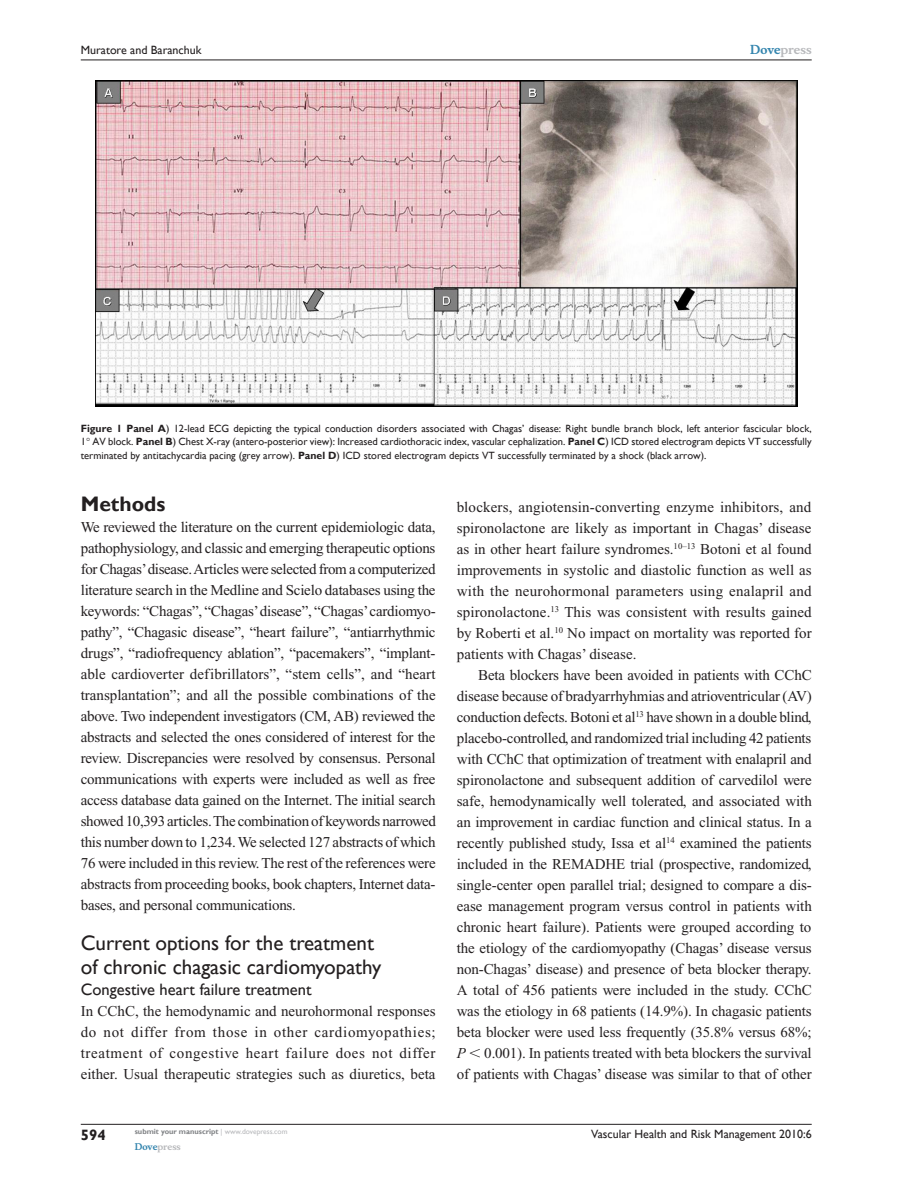
<style>
.page{position:relative;width:918px;height:1188px;background:#fff}
.page>*{position:absolute;margin:0;border:0;box-sizing:border-box;transform-origin:0 0}
.t1{font:21px/24px "Gill Sans";color:#231f20}
.t2{font:700 21px "Gill Sans";color:#231f20}
.t3{font:16.5px "Gill Sans";color:#231f20}
.t4{font:15px/21px "Times New Roman";letter-spacing:-.01em;color:#231f20;text-align:justify}
.t5{font:700 15px "Gill Sans";color:#231f20}
.t6{font:12px "Gill Sans";color:#231f20}
.t7{font:700 12px "Musee";color:#b8b9bc}
.t8{font:10.5px/13.5px "Gill Sans";color:#231f20;text-align:justify}
.t9{font:700 9px "Musee";color:#b8b9bc}
.t10{font:700 7.5px "Gill Sans";color:#808285}
.s1{color:#3485ae}
.s2{font-weight:700}
.s3{font-style:italic}
.s4{font-family:"Mathematical Pi One"}
.s5{font-weight:400;color:#b8b9bc}
</style>
<div class="page">
<hr style="left:81px;top:1124px;width:731px;height:1px;background:#231f20">
<hr style="left:81px;top:60px;width:731px;height:1px;background:#231f20">
<img style="left:95px;top:81px;width:702px;height:325px">
<p class="t6" style="left:81px;top:43px;width:122px">Muratore and Baranchuk</p>
<p class="t7" style="left:750px;top:43px;width:63px"><span class="s1">Dove</span>press</p>
<p class="t8" style="left:81px;top:421px;width:732px"><span class="s2">Figure 1 Panel A</span>) 12-lead ECG depicting the typical conduction disorders associated with Chagas’ disease: Right bundle branch block, left anterior fascicular block, 1 AV block. <span class="s2">Panel B</span>) Chest X-ray (antero-posterior view): Increased cardiothoracic index, vascular cephalization. <span class="s2">Panel C</span>) ICD stored electrogram depicts VT successfully terminated by antitachycardia pacing (grey arrow). <span class="s2">Panel D</span>) ICD stored electrogram depicts VT successfully terminated by a shock (black arrow).</p>
<h1 class="t2" style="left:81px;top:492px;width:86px">Methods</h1>
<p class="t4" style="left:81px;top:517px;width:357px">We reviewed the literature on the current epidemiologic data, pathophysiology, and classic and emerging therapeutic options for Chagas’ disease. Articles were selected from a computerized literature search in the Medline and Scielo databases using the keywords: “Chagas”, “Chagas’ disease”, “Chagas’ cardiomyo&shy;pathy”, “Chagasic disease”, “heart failure”, “antiarrhythmic drugs”, “radiofrequency ablation”, “pacemakers”, “implant&shy;able cardioverter defibrillators”, “stem cells”, and “heart transplantation”; and all the possible combinations of the above. Two independent investigators (CM, AB) reviewed the abstracts and selected the ones considered of interest for the review. Discrepancies were resolved by consensus. Personal communications with experts were included as well as free access database data gained on the Internet. The initial search showed 10,393 articles. The combination of keywords narrowed this number down to 1,234. We selected 127 abstracts of which 76 were included in this review. The rest of the references were abstracts from proceeding books, book chapters, Internet data&shy;bases, and personal communications.</p>
<h1 class="t1" style="left:81px;top:932px;width:302px">Current options for the treatment of chronic chagasic cardiomyopathy</h1>
<p class="t3" style="left:81px;top:980px;width:232px">Congestive heart failure treatment</p>
<p class="t4" style="left:81px;top:1001px;width:356px">In CChC, the hemodynamic and neurohormonal responses do not differ from those in other cardiomyopathies; treatment of congestive heart failure does not differ either. Usual therapeutic strategies such as diuretics, beta</p>
<p class="t4" style="left:457px;top:497px;width:356px">blockers, angiotensin-converting enzyme inhibitors, and spironolactone are likely as important in Chagas’ disease as in other heart failure syndromes.<sup>10–13</sup> Botoni et al found improvements in systolic and diastolic function as well as with the neurohormonal parameters using enalapril and spironolactone.<sup>13</sup> This was consistent with results gained by Roberti et al.<sup>10</sup> No impact on mortality was reported for patients with Chagas’ disease.</p>
<p class="t4" style="left:457px;top:665px;width:356px;text-indent:21px">Beta blockers have been avoided in patients with CChC disease because of bradyarrhyhmias and atrioventricular (AV) conduction defects. Botoni et al<sup>13</sup> have shown in a double blind, placebo-controlled, and randomized trial including 42 patients with CChC that optimization of treatment with enalapril and spironolactone and subsequent addition of carvedilol were safe, hemodynamically well tolerated, and associated with an improvement in cardiac function and clinical status. In a recently published study, Issa et al<sup>14</sup> examined the patients included in the REMADHE trial (prospective, randomized, single-center open parallel trial; designed to compare a dis&shy;ease management program versus control in patients with chronic heart failure). Patients were grouped according to the etiology of the cardiomyopathy (Chagas’ disease versus non-Chagas’ disease) and presence of beta blocker therapy.<br>A total of 456 patients were included in the study. CChC was the etiology in 68 patients (14.9%). In chagasic patients beta blocker were used less frequently (35.8% versus 68%; <span class="s3">P</span> <span class="s4">,</span> 0.001). In patients treated with beta blockers the survival of patients with Chagas’ disease was similar to that of other</p>
<p class="t5" style="left:81px;top:1126px;width:26px">594</p>
<p class="t10" style="left:135px;top:1127px;width:154px">submit your manuscript <span class="s5">| www.dovepress.com</span></p>
<p class="t9" style="left:135px;top:1141px;width:48px"><span class="s1">Dove</span>press</p>
<p class="t6" style="left:591px;top:1127px;width:222px">Vascular Health and Risk Management 2010:6</p>
</div>
